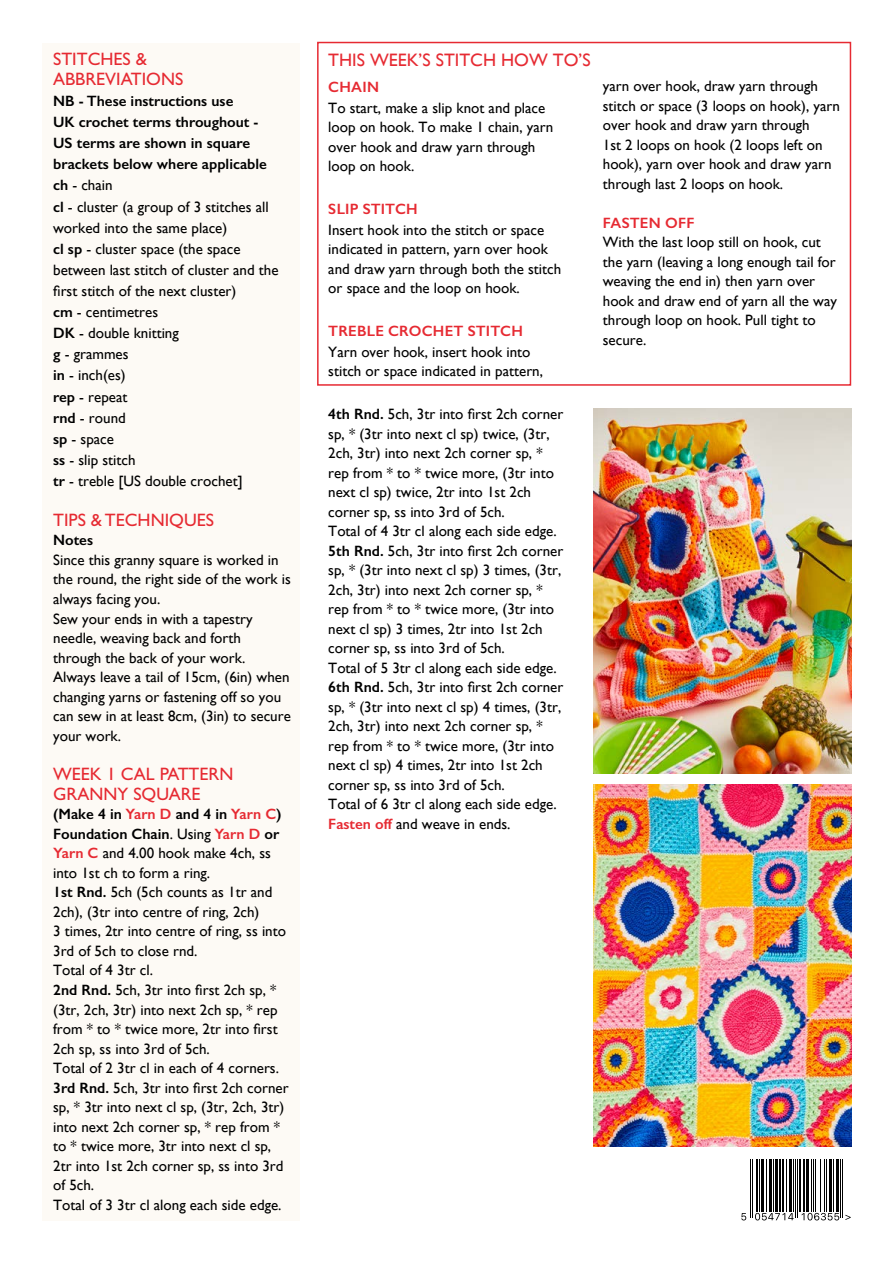
<style>
.page{position:relative;width:893px;height:1263px;background:#fff}
.page>*{position:absolute;margin:0;border:0;box-sizing:border-box;transform-origin:0 0}
.t1{font:18px/19.6px "Gill Sans Std";color:#e62a32}
.t2{font:18px "Gill Sans";color:#e62a32}
.t3{font:15px/19.5px "Gill Sans";color:#000}
.t4{font:600 15px "Gill Sans";letter-spacing:.015em;color:#e62a32}
.t5{font:600 15px "Gill Sans";color:#000}
.s1{font-weight:600}
.s2{font-weight:600;color:#e62a32}
</style>
<div class="page">
<div style="left:43px;top:43px;width:257px;height:1177px;background:#fdfaf5"></div>
<div style="left:317px;top:42px;width:534px;height:344px;border:2px solid #e62a32"></div>
<svg style="left:755px;top:1213px;width:39px;height:7px"></svg>
<svg style="left:802px;top:1213px;width:37px;height:7px"></svg>
<svg style="left:741px;top:1213px;width:5px;height:7px"></svg>
<svg style="left:845px;top:1215px;width:5px;height:5px"></svg>
<hr style="left:750px;top:1159px;width:1px;height:59px;background:#000">
<hr style="left:752px;top:1159px;width:1px;height:59px;background:#000">
<hr style="left:756px;top:1159px;width:2px;height:53px;background:#000">
<hr style="left:759px;top:1159px;width:1px;height:53px;background:#000">
<hr style="left:761px;top:1159px;width:3px;height:53px;background:#000">
<hr style="left:766px;top:1159px;width:1px;height:53px;background:#000">
<hr style="left:769px;top:1159px;width:3px;height:53px;background:#000">
<hr style="left:773px;top:1159px;width:1px;height:53px;background:#000">
<hr style="left:775px;top:1159px;width:3px;height:53px;background:#000">
<hr style="left:779px;top:1159px;width:1px;height:53px;background:#000">
<hr style="left:782px;top:1159px;width:2px;height:53px;background:#000">
<hr style="left:786px;top:1159px;width:1px;height:53px;background:#000">
<hr style="left:789px;top:1159px;width:3px;height:53px;background:#000">
<hr style="left:793px;top:1159px;width:1px;height:53px;background:#000">
<hr style="left:795px;top:1159px;width:1px;height:59px;background:#000">
<hr style="left:797px;top:1159px;width:1px;height:59px;background:#000">
<hr style="left:799px;top:1159px;width:2px;height:53px;background:#000">
<hr style="left:803px;top:1159px;width:2px;height:53px;background:#000">
<hr style="left:806px;top:1159px;width:3px;height:53px;background:#000">
<hr style="left:811px;top:1159px;width:1px;height:53px;background:#000">
<hr style="left:813px;top:1159px;width:1px;height:53px;background:#000">
<hr style="left:815px;top:1159px;width:1px;height:53px;background:#000">
<hr style="left:819px;top:1159px;width:1px;height:53px;background:#000">
<hr style="left:824px;top:1159px;width:1px;height:53px;background:#000">
<hr style="left:826px;top:1159px;width:1px;height:53px;background:#000">
<hr style="left:829px;top:1159px;width:3px;height:53px;background:#000">
<hr style="left:833px;top:1159px;width:1px;height:53px;background:#000">
<hr style="left:836px;top:1159px;width:3px;height:53px;background:#000">
<hr style="left:840px;top:1159px;width:1px;height:59px;background:#000">
<hr style="left:842px;top:1159px;width:1px;height:59px;background:#000">
<img style="left:594px;top:408px;width:257px;height:365px">
<img style="left:594px;top:785px;width:257px;height:362px">
<p class="t1" style="left:53px;top:50px;width:132px">STITCHES &amp;<br>ABBREVIATIONS</p>
<p class="t3" style="left:53px;top:90px;width:227px;line-height:21.1px"><span class="s1">NB - These instructions use<br>UK crochet terms throughout -<br>US terms are shown in square brackets below where applicable ch</span> - chain<br><span class="s1">cl</span> - cluster (a group of 3 stitches all worked into the same place)<br><span class="s1">cl sp</span> - cluster space (the space between last stitch of cluster and the first stitch of the next cluster)<br><span class="s1">cm</span> - centimetres<br><span class="s1">DK</span> - double knitting<br><span class="s1">g</span> - grammes<br><span class="s1">in</span> - inch(es)<br><span class="s1">rep</span> - repeat<br><span class="s1">rnd</span> - round<br><span class="s1">sp</span> - space<br><span class="s1">ss</span> - slip stitch<br><span class="s1">tr</span> - treble [US double crochet]</p>
<p class="t1" style="left:53px;top:510px;width:162px">TIPS &amp; TECHNIQUES</p>
<p class="t5" style="left:53px;top:531px;width:41px">Notes</p>
<p class="t3" style="left:53px;top:550px;width:239px">Since this granny square is worked in the round, the right side of the work is always facing you.<br>Sew your ends in with a tapestry needle, weaving back and forth through the back of your work.<br>Always leave a tail of 15cm, (6in) when changing yarns or fastening off so you can sew in at least 8cm, (3in) to secure your work.</p>
<p class="t1" style="left:53px;top:764px;width:182px">WEEK 1 CAL PATTERN<br>GRANNY SQUARE</p>
<p class="t3" style="left:53px;top:804px;width:237px"><span class="s1">(Make 4 in</span> <span class="s2">Yarn D</span> <span class="s1">and 4 in</span> <span class="s2">Yarn C</span><span class="s1">)<br>Foundation Chain</span>. Using <span class="s2">Yarn D</span> <span class="s1">or<br></span><span class="s2">Yarn C</span> and 4.00 hook make 4ch, ss into 1st ch to form a ring.<br><span class="s1">1st Rnd.</span> 5ch (5ch counts as 1tr and<br>2ch), (3tr into centre of ring, 2ch)<br>3 times, 2tr into centre of ring, ss into<br>3rd of 5ch to close rnd.<br>Total of 4 3tr cl.<br><span class="s1">2nd Rnd.</span> 5ch, 3tr into first 2ch sp, * (3tr, 2ch, 3tr) into next 2ch sp, * rep from * to * twice more, 2tr into first<br>2ch sp, ss into 3rd of 5ch.<br>Total of 2 3tr cl in each of 4 corners.<br><span class="s1">3rd Rnd.</span> 5ch, 3tr into first 2ch corner sp, * 3tr into next cl sp, (3tr, 2ch, 3tr) into next 2ch corner sp, * rep from * to * twice more, 3tr into next cl sp,<br>2tr into 1st 2ch corner sp, ss into 3rd of 5ch.<br>Total of 3 3tr cl along each side edge.</p>
<p class="t2" style="left:328px;top:49px;width:264px">THIS WEEK’S STITCH HOW TO’S</p>
<p class="t4" style="left:328px;top:78px;width:52px">CHAIN</p>
<p class="t3" style="left:328px;top:98px;width:226px">To start, make a slip knot and place loop on hook. To make 1 chain, yarn over hook and draw yarn through loop on hook.</p>
<p class="t4" style="left:328px;top:200px;width:91px">SLIP STITCH</p>
<p class="t3" style="left:328px;top:220px;width:234px">Insert hook into the stitch or space indicated in pattern, yarn over hook and draw yarn through both the stitch or space and the loop on hook.</p>
<p class="t4" style="left:328px;top:321px;width:196px">TREBLE CROCHET STITCH</p>
<p class="t3" style="left:328px;top:342px;width:216px">Yarn over hook, insert hook into stitch or space indicated in pattern,</p>
<p class="t3" style="left:328px;top:404px;width:236px"><span class="s1">4th Rnd.</span> 5ch, 3tr into first 2ch corner sp, * (3tr into next cl sp) twice, (3tr, 2ch, 3tr) into next 2ch corner sp, * rep from * to * twice more, (3tr into next cl sp) twice, 2tr into 1st 2ch corner sp, ss into 3rd of 5ch.<br>Total of 4 3tr cl along each side edge.<br><span class="s1">5th Rnd.</span> 5ch, 3tr into first 2ch corner sp, * (3tr into next cl sp) 3 times, (3tr, 2ch, 3tr) into next 2ch corner sp, * rep from * to * twice more, (3tr into next cl sp) 3 times, 2tr into 1st 2ch corner sp, ss into 3rd of 5ch.<br>Total of 5 3tr cl along each side edge.<br><span class="s1">6th Rnd.</span> 5ch, 3tr into first 2ch corner sp, * (3tr into next cl sp) 4 times, (3tr, 2ch, 3tr) into next 2ch corner sp, * rep from * to * twice more, (3tr into next cl sp) 4 times, 2tr into 1st 2ch corner sp, ss into 3rd of 5ch.<br>Total of 6 3tr cl along each side edge.<br><span class="s2">Fasten off</span> and weave in ends.</p>
<p class="t3" style="left:603px;top:76px;width:238px">yarn over hook, draw yarn through stitch or space (3 loops on hook), yarn over hook and draw yarn through<br>1st 2 loops on hook (2 loops left on hook), yarn over hook and draw yarn through last 2 loops on hook.</p>
<p class="t4" style="left:603px;top:214px;width:93px">FASTEN OFF</p>
<p class="t3" style="left:603px;top:232px;width:236px">With the last loop still on hook, cut the yarn (leaving a long enough tail for weaving the end in) then yarn over hook and draw end of yarn all the way through loop on hook. Pull tight to secure.</p>
</div>
